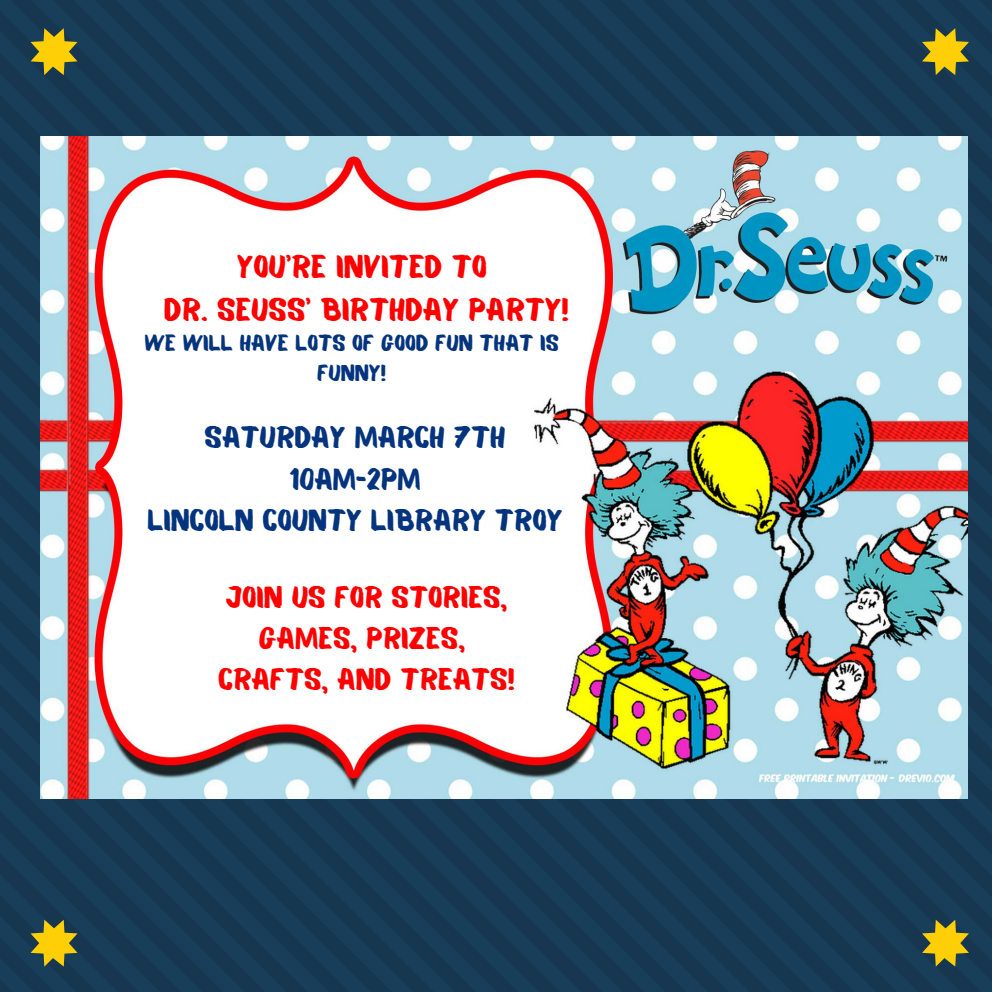
<style>
.page{position:relative;width:992px;height:992px;background:#183b55}
.page>*{position:absolute;margin:0;border:0;box-sizing:border-box;transform-origin:0 0}
.t1{font:31.5px/43.5px "Balmy";color:#f00;text-align:center}
.t2{font:30px/41.2px "Balmy";color:#05347e;text-align:center}
.t3{font:30px/41.2px "Balmy";color:#f00;text-align:center}
.t4{font:22.5px/30px "Balmy";color:#05347e;text-align:center}
</style>
<div class="page">
<svg style="left:31px;top:920px;width:46px;height:46px;background:#948b29"></svg>
<svg style="left:31px;top:28px;width:46px;height:47px;background:#92892a"></svg>
<svg style="left:922px;top:920px;width:47px;height:46px;background:#92892a"></svg>
<svg style="left:922px;top:28px;width:47px;height:47px;background:#8f872b"></svg>
<img style="left:41px;top:137px;width:927px;height:662px">
<p class="t1" style="left:164px;top:248px;width:406px">YOU'RE INVITED TO<br>DR. SEUSS' BIRTHDAY PARTY!</p>
<p class="t4" style="left:144px;top:330px;width:416px">WE WILL HAVE LOTS OF GOOD FUN THAT IS<br>FUNNY!</p>
<p class="t2" style="left:147px;top:420px;width:417px">SATURDAY MARCH 7TH<br>10AM-2PM<br>LINCOLN COUNTY LIBRARY TROY</p>
<p class="t3" style="left:218px;top:579px;width:298px">JOIN US FOR STORIES,<br>GAMES, PRIZES,<br>CRAFTS, AND TREATS!</p>
</div>
